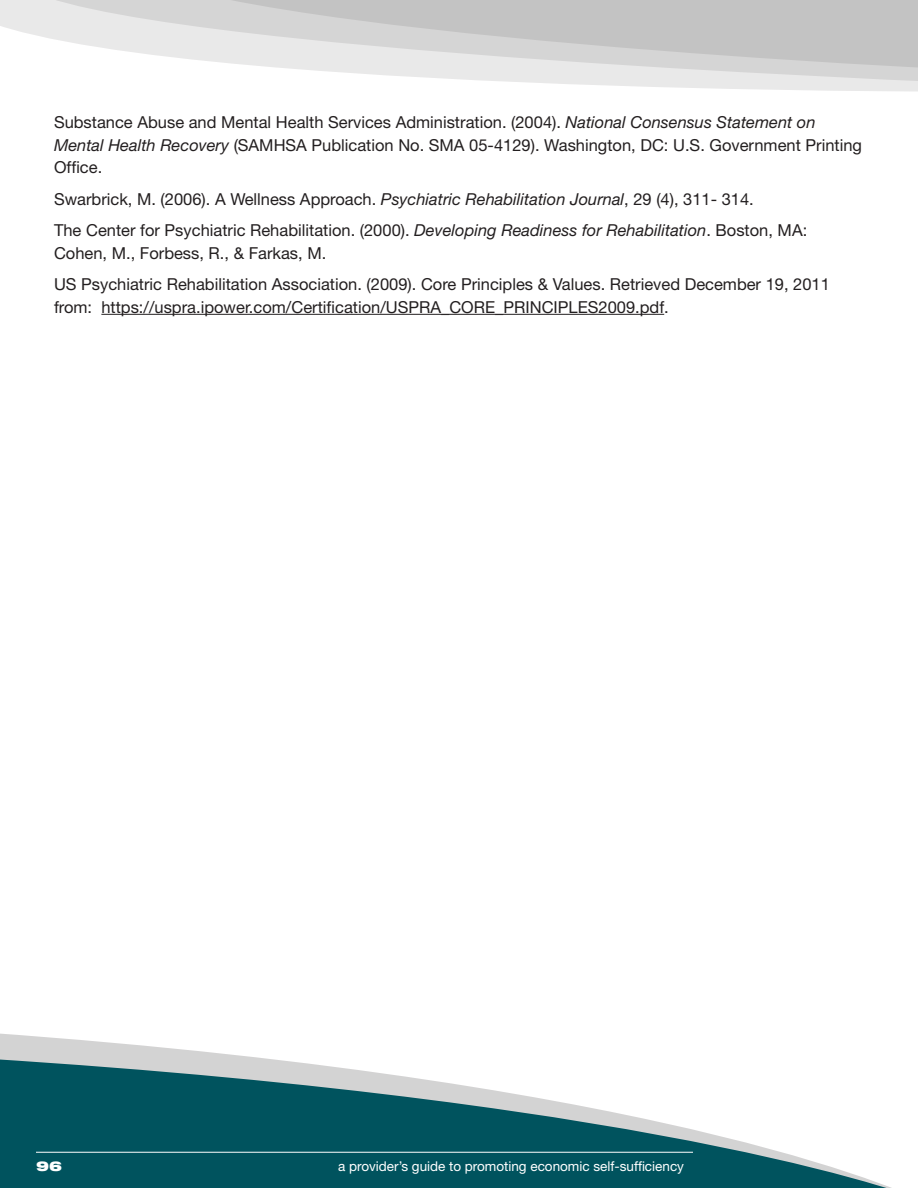
<style>
.page{position:relative;width:918px;height:1188px;background:#fff}
.page>*{position:absolute;margin:0;border:0;box-sizing:border-box;transform-origin:0 0}
.t1{font:16.5px/22.5px "Helvetica Neue";color:#231f20}
.t2{font:13.5px "Helvetica Neue";color:#fff}
.t3{font:900 expanded 13.5px "Helvetica Neue";color:#fff}
.s1{font-style:italic}
</style>
<div class="page">
<svg style="left:0;top:0;width:918px;height:92px"></svg>
<svg style="left:12px;top:0;width:906px;height:81px;fill:#e9e9e9"></svg>
<svg style="left:106px;top:0;width:812px;height:68px;background:#d1d1d1"></svg>
<svg style="left:0;top:1033px;width:268px;height:26px;fill:#d3d3d3"></svg>
<svg style="left:0;top:1059px;width:892px;height:129px;fill:#00535e"></svg>
<hr style="left:36px;top:1152px;width:657px;height:1px;background:#fff">
<hr style="left:101px;top:314px;width:563px;height:1px;background:#231f20">
<p class="t1" style="left:54px;top:111px;width:810px">Substance Abuse and Mental Health Services Administration. (2004). <span class="s1">National Consensus Statement on<br>Mental Health Recovery</span> (SAMHSA Publication No. SMA 05-4129). Washington, DC: U.S. Government Printing<br>Office.</p>
<p class="t1" style="left:54px;top:183px;width:755px;line-height:31.5px">Swarbrick, M. (2006). A Wellness Approach. <span class="s1">Psychiatric Rehabilitation Journal</span>, 29 (4), 311- 314.<br>The Center for Psychiatric Rehabilitation. (2000). <span class="s1">Developing Readiness for Rehabilitation</span>. Boston, MA:</p>
<p class="t1" style="left:54px;top:237px;width:777px;line-height:31.5px">Cohen, M., Forbess, R., &amp; Farkas, M.<br>US Psychiatric Rehabilitation Association. (2009). Core Principles &amp; Values. Retrieved December 19, 2011</p>
<p class="t1" style="left:54px;top:295px;width:616px">from: https://uspra.ipower.com/Certification/USPRA_CORE_PRINCIPLES2009.pdf.</p>
<p class="t3" style="left:36px;top:1157px;width:28px">96</p>
<p class="t2" style="left:338px;top:1158px;width:347px">a provider’s guide to promoting economic self-sufficiency</p>
</div>
